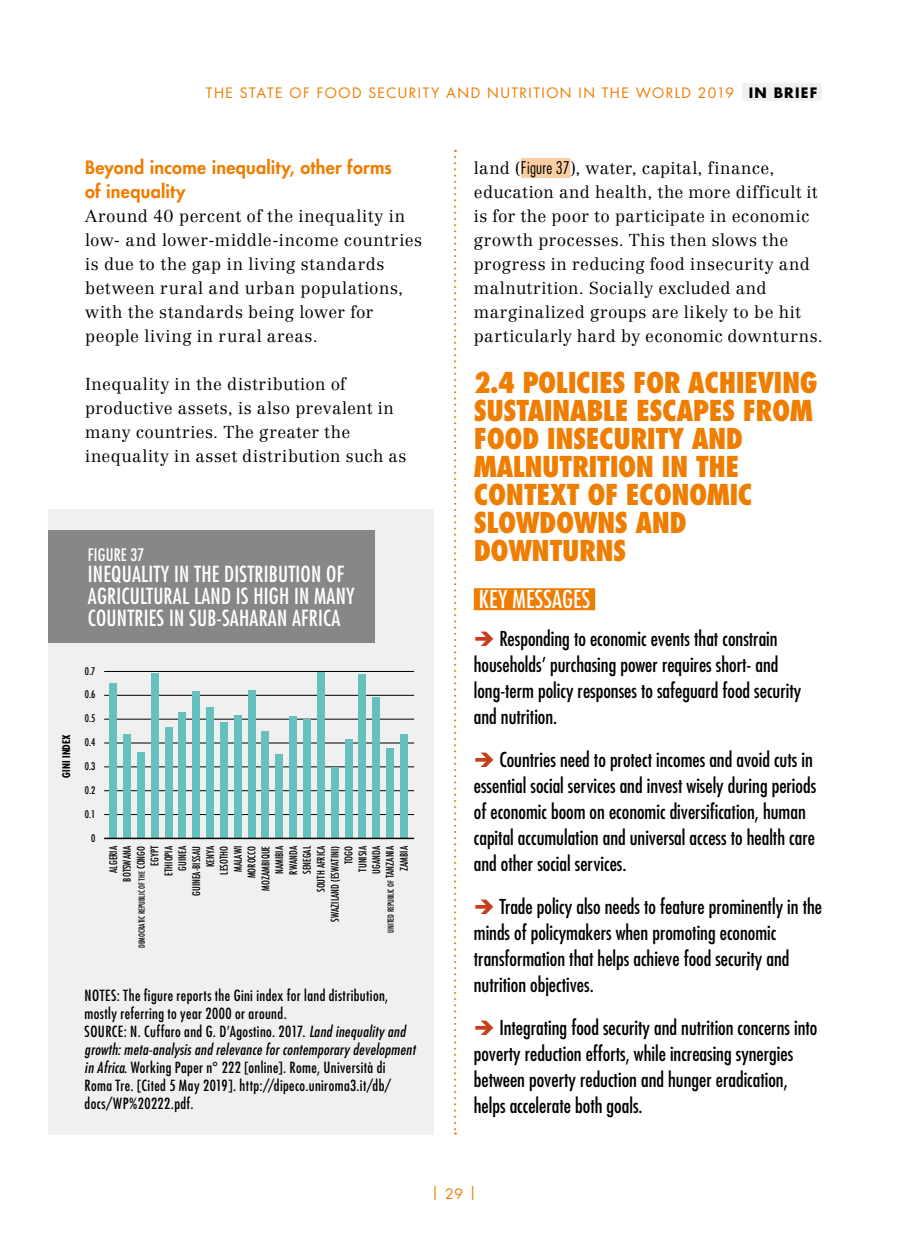
<style>
.page{position:relative;width:908px;height:1248px;background:#fff}
.page>*{position:absolute;margin:0;border:0;box-sizing:border-box;transform-origin:0 0}
.heading_2_brief{font:800 condensed 28px/28px "Futura Std";letter-spacing:-.02em;color:#ef7d00}
.NewPara1{font:condensed 24px "Futura Std";letter-spacing:.01em;color:#fff}
.Figure_Title_OK{font:condensed 21.6px/21.6px "Futura Std";letter-spacing:.01em;color:#fff}
.BoxNewPara1_ok{font:condensed 20px/26px "Futura Std";color:#000}
.heading_4_brief{font:800 18px/24px "Futura Std";letter-spacing:.015em;color:#ef7d00}
.New_Para_1_Brief{font:300 17px/24px "Centennial LT Std";letter-spacing:.03em;color:#000}
.Figure_No_Ok{font:condensed 16.8px "Futura Std";letter-spacing:.01em;color:#fff}
.Figure_source{font:condensed 15px/18px "Futura Std";letter-spacing:.025em;color:#000}
.t1{font:14px "Futura Std";letter-spacing:.105em;color:#ef7d00}
.t2{font:condensed 10.2px/13.8px "Futura Std";color:#000;text-align:right}
.t3{font:700 condensed 10.2px "Futura Std";color:#000}
.t4{font:condensed 8px "Futura Std";color:#000}
.s1{font-weight:700;color:#000}
.s2{font-size:10.2px}
.s3{font-style:italic}
.s4{font-family:"Futura Std";font-stretch:condensed}
.s5{color:#c63f1c}
</style>
<div class="page">
<svg style="left:454px;top:150px;width:2px;height:984px"></svg>
<div style="left:520px;top:158px;width:50px;height:20px;background:#fbcea2"></div>
<div style="left:473px;top:588px;width:122px;height:22px;background:#ef7d00"></div>
<div style="left:48px;top:509px;width:386px;height:625px;background:#f0f0f0"></div>
<div style="left:48px;top:530px;width:326px;height:112px;background:#878787"></div>
<hr style="left:104px;top:790px;width:310px;height:1px;background:#000">
<hr style="left:104px;top:742px;width:310px;height:1px;background:#000">
<hr style="left:104px;top:718px;width:310px;height:1px;background:#000">
<hr style="left:104px;top:695px;width:310px;height:1px;background:#000">
<hr style="left:104px;top:671px;width:310px;height:1px;background:#000">
<hr style="left:104px;top:814px;width:310px;height:1px;background:#000">
<hr style="left:104px;top:766px;width:310px;height:1px;background:#000">
<div style="left:109px;top:683px;width:8px;height:155px;background:#66c1be"></div>
<div style="left:123px;top:734px;width:7px;height:104px;background:#66c1be"></div>
<div style="left:137px;top:752px;width:7px;height:86px;background:#66c1be"></div>
<div style="left:151px;top:673px;width:7px;height:165px;background:#66c1be"></div>
<div style="left:165px;top:727px;width:7px;height:111px;background:#66c1be"></div>
<div style="left:179px;top:712px;width:7px;height:126px;background:#66c1be"></div>
<div style="left:192px;top:690px;width:8px;height:148px;background:#66c1be"></div>
<div style="left:206px;top:707px;width:7px;height:131px;background:#66c1be"></div>
<div style="left:220px;top:722px;width:7px;height:116px;background:#66c1be"></div>
<div style="left:234px;top:715px;width:7px;height:123px;background:#66c1be"></div>
<div style="left:248px;top:689px;width:7px;height:149px;background:#66c1be"></div>
<div style="left:262px;top:731px;width:7px;height:107px;background:#66c1be"></div>
<div style="left:276px;top:754px;width:7px;height:84px;background:#66c1be"></div>
<div style="left:289px;top:716px;width:7px;height:122px;background:#66c1be"></div>
<div style="left:303px;top:719px;width:7px;height:119px;background:#66c1be"></div>
<div style="left:317px;top:671px;width:7px;height:167px;background:#66c1be"></div>
<div style="left:331px;top:767px;width:7px;height:71px;background:#66c1be"></div>
<div style="left:386px;top:748px;width:7px;height:90px;background:#66c1be"></div>
<div style="left:345px;top:739px;width:7px;height:99px;background:#66c1be"></div>
<div style="left:359px;top:673px;width:7px;height:165px;background:#66c1be"></div>
<div style="left:372px;top:697px;width:7px;height:141px;background:#66c1be"></div>
<div style="left:400px;top:733px;width:7px;height:105px;background:#66c1be"></div>
<hr style="left:104px;top:837px;width:310px;height:2px;background:#000">
<div style="left:741px;top:83px;width:80px;height:18px;background:#f0f0f0"></div>
<p class="t1" style="left:206px;top:84px;width:612px">THE STATE OF FOOD SECURITY AND NUTRITION IN THE WORLD 2019 <span class="s1">IN BRIEF</span></p>
<p class="heading_4_brief" style="left:85px;top:155px;width:308px">Beyond income inequality, other forms of inequality</p>
<p class="New_Para_1_Brief" style="left:85px;top:204px;width:338px">Around 40 percent of the inequality in low- and lower-middle-income countries is due to the gap in living standards between rural and urban populations, with the standards being lower for people living in rural areas.</p>
<p class="New_Para_1_Brief" style="left:85px;top:372px;width:323px">Inequality in the distribution of productive assets, is also prevalent in many countries. The greater the inequality in asset distribution such as</p>
<p class="Figure_No_Ok" style="left:88px;top:544px;width:58px">FIGURE 37</p>
<p class="Figure_Title_OK" style="left:88px;top:563px;width:268px">INEQUALITY IN THE DISTRIBUTION OF<br>AGRICULTURAL LAND IS HIGH IN MANY<br>COUNTRIES IN SUB-SAHARAN AFRICA</p>
<p class="t3" style="left:60px;top:777px;width:45px;rotate:-90deg">GINI INDEX</p>
<p class="t2" style="left:85px;top:663px;width:12px">0.7</p>
<p class="t2" style="left:85px;top:687px;width:12px">0.6</p>
<p class="t2" style="left:85px;top:711px;width:12px">0.5</p>
<p class="t2" style="left:85px;top:735px;width:12px">0.4</p>
<p class="t2" style="left:85px;top:759px;width:12px">0.3</p>
<p class="t2" style="left:85px;top:783px;width:12px">0.2</p>
<p class="t2" style="left:85px;top:807px;width:12px">0.1</p>
<p class="t2" style="left:91px;top:831px;width:6px">0</p>
<p class="t2" style="left:106px;top:881px;width:37px;rotate:-90deg">ALGERIA<br>BOTSWANA</p>
<p class="t4" style="left:137px;top:948px;width:104px;rotate:-90deg">DEMOCRATIC REPUBLIC OF THE <span class="s2">CONGO</span></p>
<p class="t2" style="left:148px;top:921px;width:77px;rotate:-90deg">EGYPT<br>ETHIOPIA<br>GUINEA<br>GUINEA-BISSAU<br>KENYA<br>LESOTHO<br>MALAWI<br>MOROCCO<br>MOZAMBIQUE<br>NAMIBIA<br>RWANDA<br>SENEGAL<br>SOUTH AFRICA<br>SWAZILAND (ESWATINI)</p>
<p class="t4" style="left:386px;top:932px;width:88px;rotate:-90deg">UNITED REPUBLIC OF <span class="s2">TANZANIA</span></p>
<p class="t2" style="left:341px;top:873px;width:29px;text-align:justify;text-indent:10px;rotate:-90deg">TOGO TUNISIA UGANDA</p>
<p class="t2" style="left:397px;top:870px;width:26px;rotate:-90deg">ZAMBIA</p>
<p class="Figure_source" style="left:85px;top:985px;width:305px">NOTES: The figure reports the Gini index for land distribution, mostly referring to year 2000 or around.</p>
<p class="Figure_source" style="left:85px;top:1021px;width:332px">SOURCE: N. Cuffaro and G. D’Agostino. 2017. <span class="s3">Land inequality and growth: meta-analysis and relevance for contemporary development in Africa</span>. Working Paper n° 222 [online]. Rome, Università di Roma Tre. [Cited 5 May 2019]. http://dipeco.uniroma3.it/db/ docs/WP%20222.pdf.</p>
<p class="New_Para_1_Brief" style="left:473px;top:156px;width:350px">land (<span class="s4">Figure 37</span>), water, capital, finance, education and health, the more difficult it is for the poor to participate in economic growth processes. This then slows the progress in reducing food insecurity and malnutrition. Socially excluded and marginalized groups are likely to be hit particularly hard by economic downturns.</p>
<p class="heading_2_brief" style="left:473px;top:368px;width:345px">2.4 POLICIES FOR ACHIEVING<br>SUSTAINABLE ESCAPES FROM<br>FOOD INSECURITY AND<br>MALNUTRITION IN THE<br>CONTEXT OF ECONOMIC<br>SLOWDOWNS AND<br>DOWNTURNS</p>
<p class="NewPara1" style="left:478px;top:585px;width:113px">KEY MESSAGES</p>
<p class="BoxNewPara1_ok" style="left:473px;top:625px;width:329px"><span class="s5">➔</span> Responding to economic events that constrain households’ purchasing power requires short- and long-term policy responses to safeguard food security and nutrition.</p>
<p class="BoxNewPara1_ok" style="left:473px;top:746px;width:344px"><span class="s5">➔</span> Countries need to protect incomes and avoid cuts in essential social services and invest wisely during periods of economic boom on economic diversification, human capital accumulation and universal access to health care and other social services.</p>
<p class="BoxNewPara1_ok" style="left:473px;top:893px;width:349px"><span class="s5">➔</span> Trade policy also needs to feature prominently in the minds of policymakers when promoting economic transformation that helps achieve food security and nutrition objectives.</p>
<p class="BoxNewPara1_ok" style="left:473px;top:1014px;width:345px"><span class="s5">➔</span> Integrating food security and nutrition concerns into poverty reduction efforts, while increasing synergies between poverty reduction and hunger eradication, helps accelerate both goals.</p>
<p class="t1" style="left:431px;top:1183px;width:47px">| 29 |</p>
</div>
